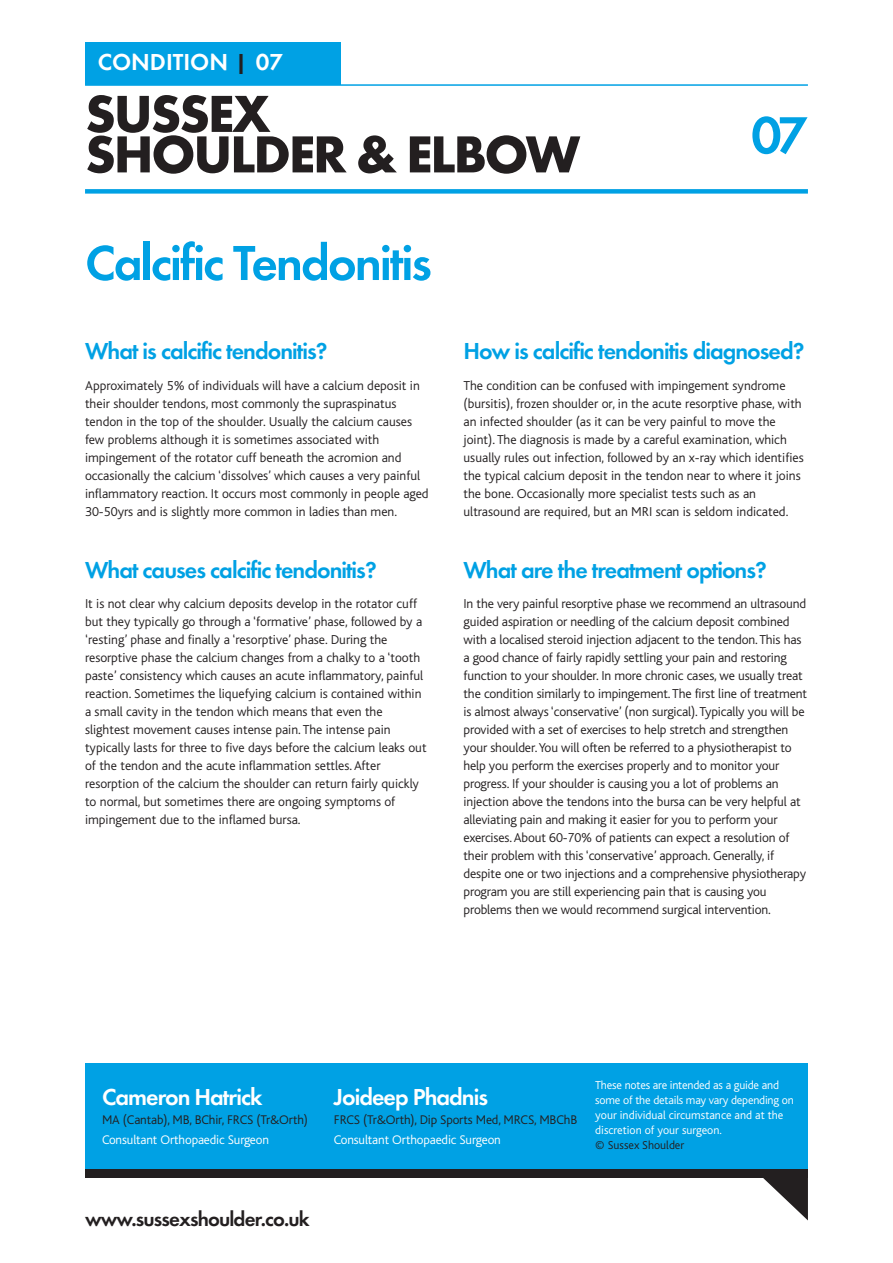
<style>
.page{position:relative;width:893px;height:1263px;background:#fff}
.page>*{position:absolute;margin:0;border:0;box-sizing:border-box;transform-origin:0 0}
.t1{font:800 54px/40.5px "Function LH";letter-spacing:-.04em;color:#231f20}
.t2{font:700 54px "Function";color:#00a1e4}
.t3{font:700 51px "Function";letter-spacing:-.04em;color:#00a1e4}
.t4{font:700 24px "Function";letter-spacing:-.04em;color:#00a1e4}
.t5{font:700 24px "Function";letter-spacing:-.04em;color:#fff}
.t6{font:700 24px "Function";color:#fff}
.t7{font:700 21px "Function";letter-spacing:-.04em;color:#231f20}
.t8{font:300 13.5px/18px "Bliss";color:#231f20}
.t9{font:300 13.2px "Bliss";letter-spacing:-.01em;color:#231f20}
.t10{font:300 13.2px "Bliss";letter-spacing:-.01em;color:#fff}
.t11{font:300 12px/15px "Bliss";letter-spacing:-.015em;color:#fff}
.t12{font:300 12px "Bliss";color:#231f20}
.s1{color:#231f20}
</style>
<div class="page">
<hr style="left:85px;top:84px;width:723px;height:2px;background:#00a1e4">
<div style="left:85px;top:189px;width:723px;height:5px;background:#00a1e4"></div>
<div style="left:85px;top:43px;width:255px;height:42px;background:#00a1e4"></div>
<svg style="left:763px;top:1178px;width:45px;height:42px"></svg>
<div style="left:85px;top:1063px;width:723px;height:115px;background:#00a1e4"></div>
<div style="left:85px;top:1169px;width:723px;height:9px;background:#231f20"></div>
<h3 class="t6" style="left:98px;top:48px;width:187px">CONDITION <span class="s1">|</span> 07</h3>
<h1 class="t1" style="left:85px;top:93px;width:497px">SUSSEX<br>SHOULDER &amp; ELBOW</h1>
<h2 class="t3" style="left:85px;top:233px;width:348px">Calcific Tendonitis</h2>
<h1 class="t2" style="left:751px;top:103px;width:58px">07</h1>
<h3 class="t4" style="left:85px;top:337px;width:244px">What is calcific tendonitis?</h3>
<p class="t8" style="left:85px;top:378px;width:345px">Approximately 5% of individuals will have a calcium deposit in their shoulder tendons, most commonly the supraspinatus tendon in the top of the shoulder. Usually the calcium causes few problems although it is sometimes associated with impingement of the rotator cuff beneath the acromion and occasionally the calcium ‘dissolves’ which causes a very painful inflammatory reaction. It occurs most commonly in people aged 30-50yrs and is slightly more common in ladies than men.</p>
<h3 class="t4" style="left:85px;top:555px;width:293px">What causes calcific tendonitis?</h3>
<p class="t8" style="left:85px;top:596px;width:343px">It is not clear why calcium deposits develop in the rotator cuff but they typically go through a ‘formative’ phase, followed by a ‘resting’ phase and finally a ‘resorptive’ phase. During the resorptive phase the calcium changes from a chalky to a ‘tooth paste’ consistency which causes an acute inflammatory, painful reaction. Sometimes the liquefying calcium is contained within a small cavity in the tendon which means that even the slightest movement causes intense pain. The intense pain typically lasts for three to five days before the calcium leaks out of the tendon and the acute inflammation settles.After resorption of the calcium the shoulder can return fairly quickly to normal, but sometimes there are ongoing symptoms of impingement due to the inflamed bursa.</p>
<h3 class="t4" style="left:463px;top:337px;width:342px">How is calcific tendonitis diagnosed?</h3>
<p class="t8" style="left:463px;top:378px;width:342px">The condition can be confused with impingement syndrome (bursitis), frozen shoulder or, in the acute resorptive phase, with an infected shoulder (as it can be very painful to move the joint). The diagnosis is made by a careful examination, which usually rules out infection, followed by an x-ray which identifies the typical calcium deposit in the tendon near to where it joins the bone. Occasionally more specialist tests such as an ultrasound are required, but an MRI scan is seldom indicated.</p>
<h3 class="t4" style="left:463px;top:555px;width:305px">What are the treatment options?</h3>
<p class="t8" style="left:463px;top:596px;width:345px">In the very painful resorptive phase we recommend an ultrasound guided aspiration or needling of the calcium deposit combined with a localised steroid injection adjacent to the tendon.This has a good chance of fairly rapidly settling your pain and restoring function to your shoulder. In more chronic cases, we usually treat the condition similarly to impingement.The first line of treatment is almost always ‘conservative’ (non surgical).Typically you will be provided with a set of exercises to help stretch and strengthen your shoulder.You will often be referred to a physiotherapist to help you perform the exercises properly and to monitor your progress. If your shoulder is causing you a lot of problems an injection above the tendons into the bursa can be very helpful at alleviating pain and making it easier for you to perform your exercises.About 60-70% of patients can expect a resolution of their problem with this ‘conservative’ approach. Generally, if despite one or two injections and a comprehensive physiotherapy program you are still experiencing pain that is causing you problems then we would recommend surgical intervention.</p>
<h3 class="t5" style="left:102px;top:1082px;width:162px">Cameron Hatrick</h3>
<p class="t9" style="left:102px;top:1115px;width:207px">MA (Cantab), MB, BChir, FRCS (Tr&amp;Orth)</p>
<p class="t10" style="left:102px;top:1135px;width:169px">Consultant Orthopaedic Surgeon</p>
<h3 class="t5" style="left:334px;top:1082px;width:156px">Joideep Phadnis</h3>
<p class="t9" style="left:334px;top:1115px;width:245px">FRCS (Tr&amp;Orth), Dip Sports Med, MRCS, MBChB</p>
<p class="t10" style="left:334px;top:1135px;width:169px">Consultant Orthopaedic Surgeon</p>
<p class="t11" style="left:595px;top:1079px;width:200px">These notes are intended as a guide and some of the details may vary depending on your individual circumstance and at the discretion of your surgeon.</p>
<p class="t12" style="left:595px;top:1141px;width:90px">© Sussex Shoulder</p>
<h3 class="t7" style="left:85px;top:1207px;width:226px">www.sussexshoulder.co.uk</h3>
</div>
